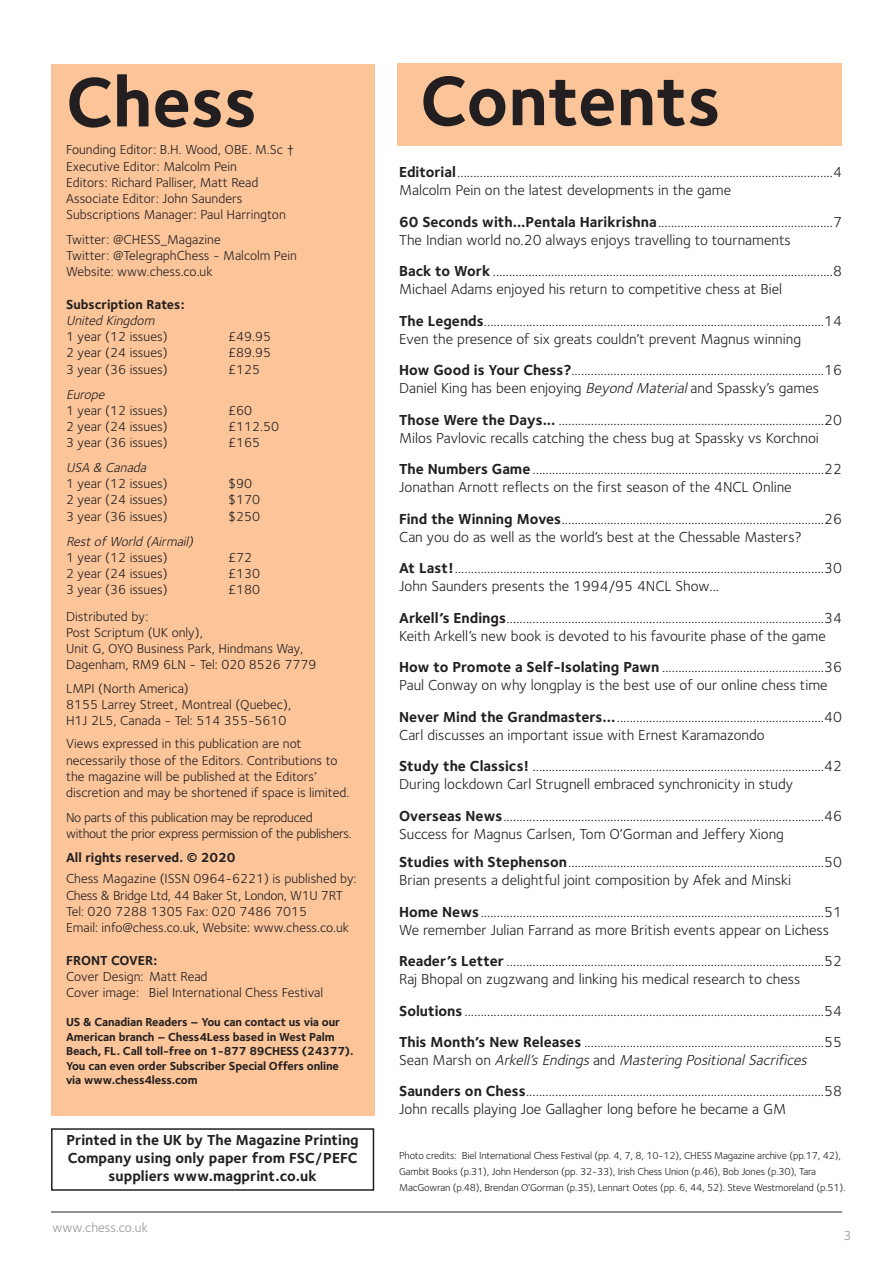
<style>
.page{position:relative;width:893px;height:1263px;background:#fff}
.page>*{position:absolute;margin:0;border:0;box-sizing:border-box;transform-origin:0 0}
.t1{font:700 72px "Foundry Sterling";color:#231f20}
.t2{font:15px/18px "Foundry Sterling";color:#231f20}
.t3{font:italic 15px/18px "Foundry Sterling";color:#231f20}
.t4{font:700 15px/18px "Foundry Sterling";color:#231f20;text-align:center}
.t5{font:13.5px/16.2px "Foundry Sterling";color:#231f20}
.t6{font:13.5px/16.2px "Foundry Sterling";letter-spacing:-.025em;color:#231f20}
.t7{font:700 13.5px "Foundry Sterling";color:#231f20}
.t8{font:italic 13.5px "Foundry Sterling";color:#231f20}
.t9{font:13.5px "Foundry Sterling";color:#939598}
.t10{font:700 12px/14.4px "Foundry Sterling";letter-spacing:-.015em;color:#231f20}
.t11{font:10.5px/15.9px "Foundry Sterling";letter-spacing:-.015em;color:#231f20}
.s1{font-weight:700}
.s2{font-style:italic}
.s3{font-weight:700;font-style:normal}
.s4{font-style:normal}
</style>
<div class="page">
<hr style="left:51px;top:1211px;width:791px;height:2px;background:#6c6d70">
<div style="left:398px;top:64px;width:444px;height:82px;background:#fcc599"></div>
<div style="left:51px;top:64px;width:323px;height:1052px;background:#fcc599"></div>
<div style="left:51px;top:1128px;width:323px;height:63px;border:2px solid #231f20"></div>
<h1 class="t1" style="left:66px;top:59px;width:193px">Chess</h1>
<p class="t5" style="left:66px;top:142px;width:230px">Founding Editor: B.H. Wood, OBE. M.Sc † Executive Editor: Malcolm Pein<br>Editors: Richard Palliser, Matt Read Associate Editor: John Saunders Subscriptions Manager: Paul Harrington</p>
<p class="t5" style="left:66px;top:231px;width:232px">Twitter: @CHESS_Magazine<br>Twitter: @TelegraphChess - Malcolm Pein<br>Website: www.chess.co.uk</p>
<p class="t7" style="left:66px;top:296px;width:120px">Subscription Rates:</p>
<p class="t8" style="left:66px;top:313px;width:93px">United Kingdom</p>
<p class="t5" style="left:66px;top:328px;width:103px">1 year (12 issues)</p>
<p class="t5" style="left:228px;top:328px;width:44px">£49.95</p>
<p class="t5" style="left:66px;top:345px;width:103px">2 year (24 issues)</p>
<p class="t5" style="left:228px;top:345px;width:44px">£89.95</p>
<p class="t5" style="left:66px;top:361px;width:103px">3 year (36 issues)</p>
<p class="t5" style="left:228px;top:361px;width:34px">£125</p>
<p class="t8" style="left:66px;top:386px;width:43px">Europe</p>
<p class="t5" style="left:66px;top:402px;width:103px">1 year (12 issues)</p>
<p class="t5" style="left:228px;top:402px;width:26px">£60</p>
<p class="t5" style="left:66px;top:418px;width:103px">2 year (24 issues)</p>
<p class="t5" style="left:228px;top:418px;width:52px">£112.50</p>
<p class="t5" style="left:66px;top:434px;width:103px">3 year (36 issues)</p>
<p class="t5" style="left:228px;top:434px;width:34px">£165</p>
<p class="t8" style="left:66px;top:460px;width:85px">USA &amp; Canada</p>
<p class="t5" style="left:66px;top:475px;width:103px">1 year (12 issues)</p>
<p class="t5" style="left:228px;top:475px;width:26px">$90</p>
<p class="t5" style="left:66px;top:492px;width:103px">2 year (24 issues)</p>
<p class="t5" style="left:228px;top:492px;width:34px">$170</p>
<p class="t5" style="left:66px;top:508px;width:103px">3 year (36 issues)</p>
<p class="t5" style="left:228px;top:508px;width:34px">$250</p>
<p class="t8" style="left:66px;top:533px;width:132px">RestofWorld (Airmail)</p>
<p class="t5" style="left:66px;top:549px;width:103px">1 year (12 issues)</p>
<p class="t5" style="left:228px;top:549px;width:26px">£72</p>
<p class="t5" style="left:66px;top:565px;width:103px">2 year (24 issues)</p>
<p class="t5" style="left:228px;top:565px;width:34px">£130</p>
<p class="t5" style="left:66px;top:581px;width:103px">3 year (36 issues)</p>
<p class="t5" style="left:228px;top:581px;width:34px">£180</p>
<p class="t5" style="left:66px;top:608px;width:252px">Distributed by:<br>Post Scriptum (UK only),<br>Unit G, OYO Business Park, Hindmans Way,<br>Dagenham, RM9 6LN - Tel: 020 8526 7779</p>
<p class="t5" style="left:66px;top:680px;width:227px">LMPI (North America)<br>8155 Larrey Street, Montreal (Quebec),<br>H1J 2L5, Canada - Tel: 514 355-5610</p>
<p class="t5" style="left:66px;top:736px;width:285px">Views expressed in this publication are not necessarily those of the Editors. Contributions to the magazine will be published at the Editors’ discretion and may be shortened if space is limited.</p>
<p class="t6" style="left:66px;top:809px;width:287px">No parts of this publication may be reproduced without the prior express permission of the publishers.</p>
<p class="t7" style="left:66px;top:849px;width:171px">All rights reserved. © 2020</p>
<p class="t5" style="left:66px;top:871px;width:292px">Chess Magazine (ISSN 0964-6221) is published by:<br>Chess &amp; Bridge Ltd, 44 Baker St, London, W1U 7RT Tel: 020 7288 1305 Fax: 020 7486 7015<br>Email: info@chess.co.uk, Website: www.chess.co.uk</p>
<p class="t7" style="left:66px;top:952px;width:93px">FRONT COVER:</p>
<p class="t5" style="left:66px;top:968px;width:259px">Cover Design: Matt Read<br>Cover image: Biel International Chess Festival</p>
<p class="t10" style="left:66px;top:1015px;width:289px">US &amp; Canadian Readers – You can contact us via our American branch – Chess4Less based in West Palm Beach, FL. Call toll-free on 1-877 89CHESS (24377).<br>You can even order Subscriber Special Offers online via www.chess4less.com</p>
<p class="t4" style="left:66px;top:1131px;width:294px">Printed in the UK by The Magazine Printing<br>Company using only paper from FSC/PEFC suppliers www.magprint.co.uk</p>
<p class="t9" style="left:53px;top:1220px;width:97px">www.chess.co.uk</p>
<h1 class="t1" style="left:420px;top:58px;width:302px">Contents</h1>
<p class="t2" style="left:399px;top:163px;width:444px"><span class="s1">Editorial</span>....................................................................................................................4<br>Malcolm Pein on the latest developments in the game</p>
<p class="t2" style="left:399px;top:212px;width:444px"><span class="s1">60 Seconds with...Pentala Harikrishna</span>......................................................7<br>The Indian world no.20 always enjoys travelling to tournaments</p>
<p class="t2" style="left:399px;top:262px;width:444px"><span class="s1">Back to Work</span> .........................................................................................................8<br>Michael Adams enjoyed his return to competitive chess at Biel</p>
<p class="t2" style="left:399px;top:311px;width:444px"><span class="s1">The Legends</span>.........................................................................................................14<br>Even the presence of six greats couldn’t prevent Magnus winning</p>
<p class="t2" style="left:399px;top:361px;width:444px"><span class="s1">How Good is Your Chess?</span>..............................................................................16<br>Daniel King has been enjoying <span class="s2">Beyond Material</span>and Spassky’s games</p>
<p class="t3" style="left:399px;top:410px;width:444px"><span class="s3">Those Were the Days...</span> ..................................................................................<span class="s4">2 0<br>Milos Pavlovic recalls catching the chess bug at Spassky vs Korchnoi</span></p>
<p class="t3" style="left:399px;top:460px;width:444px"><span class="s3">The Numbers Game</span> ..........................................................................................<span class="s4">2 2<br>Jonathan Arnott reflects on the first season of the 4NCL Online</span></p>
<p class="t2" style="left:399px;top:509px;width:444px"><span class="s1">Find the Winning Moves</span>.................................................................................26<br>Can you do as well as the world’s best at the Chessable Masters?</p>
<p class="t2" style="left:399px;top:559px;width:444px"><span class="s1">At Last!</span>..................................................................................................................30<br>John Saunders presents the 1994/95 4NCL Show...</p>
<p class="t2" style="left:399px;top:608px;width:444px"><span class="s1">Arkell’s Endings</span>..................................................................................................34<br>Keith Arkell’s new book is devoted to his favourite phase of the game</p>
<p class="t2" style="left:399px;top:658px;width:444px"><span class="s1">How to Promote a Self-Isolating Pawn</span> ..................................................36<br>Paul Conway on why longplay is the best use of our online chess time</p>
<p class="t2" style="left:399px;top:707px;width:444px"><span class="s1">Never Mind the Grandmasters...</span>................................................................40<br>Carl discusses an important issue with Ernest Karamazondo</p>
<p class="t2" style="left:399px;top:757px;width:444px"><span class="s1">Study the Classics!</span> ..........................................................................................42<br>During lockdown Carl Strugnell embraced synchronicity in study</p>
<p class="t2" style="left:399px;top:806px;width:444px"><span class="s1">Overseas News</span>...................................................................................................46<br>Success for Magnus Carlsen, Tom O’Gorman and Jeffery Xiong</p>
<p class="t2" style="left:399px;top:853px;width:444px"><span class="s1">Studies with Stephenson</span>...............................................................................50<br>Brian presents a delightful joint composition by Afek and Minski</p>
<p class="t2" style="left:399px;top:902px;width:444px"><span class="s1">Home News</span>..........................................................................................................51<br>We remember Julian Farrand as more British events appear on Lichess</p>
<p class="t2" style="left:399px;top:952px;width:444px"><span class="s1">Reader’s Letter</span> ..................................................................................................52<br>Raj Bhopal on zugzwang and linking his medical research to chess</p>
<p class="t2" style="left:399px;top:995px;width:444px;line-height:31.5px"><span class="s1">Solutions</span> ...............................................................................................................54<br><span class="s1">This Month’s New Releases</span> ..........................................................................55</p>
<p class="t2" style="left:399px;top:1044px;width:444px;line-height:31.5px">S e a n M a r s h o n <span class="s2">Arkell’sEndings</span> a n d <span class="s2">Mastering PositionalSacrifices<br></span><span class="s1">Saunders on Chess</span>............................................................................................58</p>
<p class="t2" style="left:399px;top:1100px;width:389px">John recalls playing Joe Gallagher long before he became a GM</p>
<p class="t11" style="left:399px;top:1147px;width:448px">Photo credits: Biel International Chess Festival (pp. 4, 7, 8, 10-12), CHESS Magazine archive (pp.17, 42),<br>Gambit Books (p.31), John Henderson (pp. 32-33), Irish Chess Union (p.46), Bob Jones (p.30), Tara<br>MacGowran (p.48), Brendan O’Gorman (p.35), Lennart Ootes (pp. 6, 44, 52). Steve Westmoreland (p.51).</p>
<p class="t9" style="left:843px;top:1227px;width:10px">3</p>
</div>
